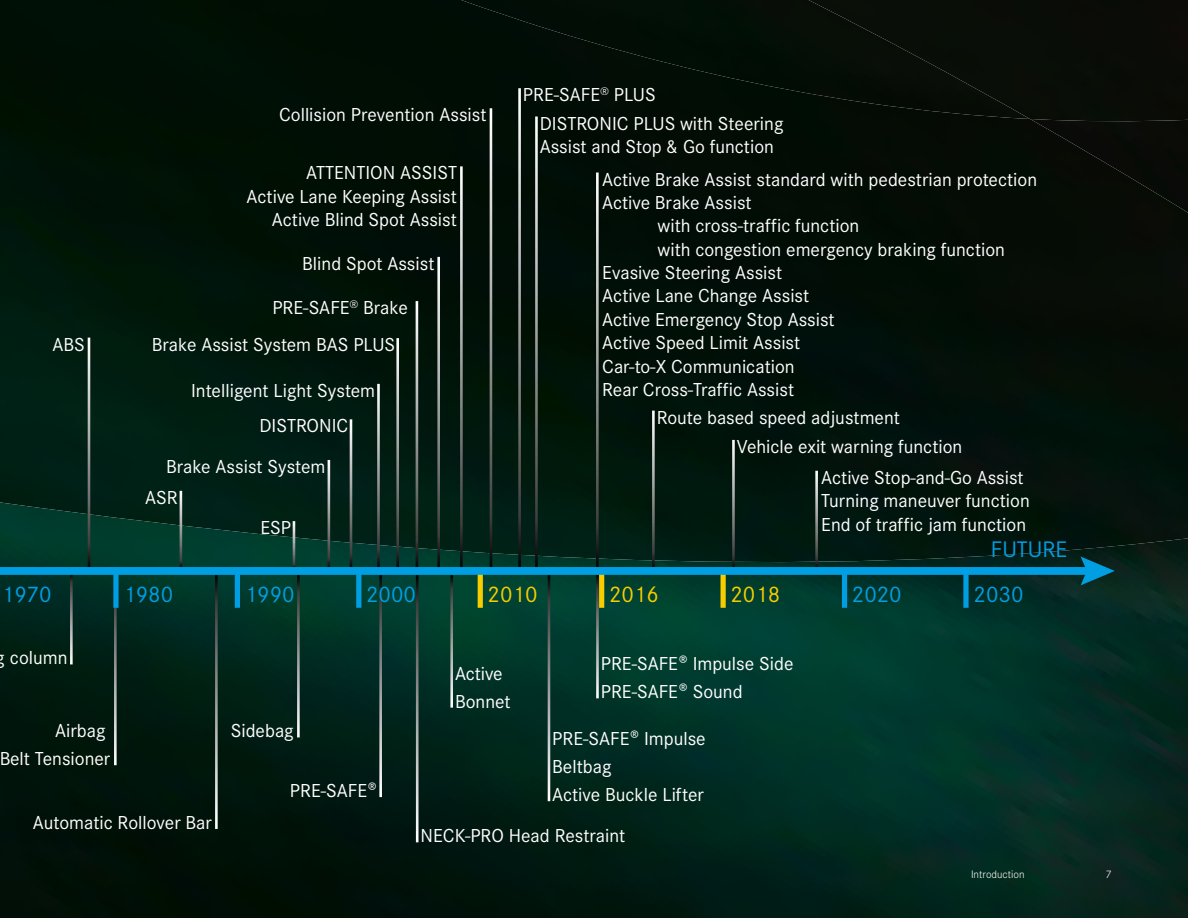
<style>
.page{position:relative;width:1188px;height:918px;background:#fff}
.page>*{position:absolute;margin:0;border:0;box-sizing:border-box;transform-origin:0 0}
.t1{font:23.4px "Daimler CS";color:#009ee3}
.t2{font:23.4px "Daimler CS";color:#f7cd00}
.t3{font:19.5px/28px "Daimler CS";color:#fff}
.t4{font:300 11.25px "Daimler CS";color:#fff}
</style>
<div class="page">
<img style="left:0;top:0;width:1188px;height:502px">
<img style="left:0;top:502px;width:1188px;height:416px">
<div style="left:0;top:0;width:25px;height:212px;background:#001005"></div>
<svg style="left:88px;top:338px;width:2px;height:229px"></svg>
<svg style="left:180px;top:491px;width:2px;height:76px"></svg>
<svg style="left:293px;top:521px;width:2px;height:46px"></svg>
<svg style="left:328px;top:460px;width:2px;height:107px"></svg>
<svg style="left:350px;top:419px;width:2px;height:148px"></svg>
<svg style="left:377px;top:384px;width:3px;height:183px"></svg>
<svg style="left:416px;top:301px;width:2px;height:266px"></svg>
<svg style="left:437px;top:257px;width:3px;height:310px"></svg>
<svg style="left:460px;top:166px;width:3px;height:401px"></svg>
<svg style="left:490px;top:108px;width:2px;height:459px"></svg>
<svg style="left:518px;top:88px;width:3px;height:479px"></svg>
<svg style="left:535px;top:117px;width:3px;height:450px"></svg>
<svg style="left:596px;top:173px;width:3px;height:394px"></svg>
<svg style="left:652px;top:411px;width:3px;height:156px"></svg>
<svg style="left:732px;top:440px;width:3px;height:127px"></svg>
<svg style="left:815px;top:471px;width:3px;height:96px"></svg>
<svg style="left:396px;top:338px;width:3px;height:229px"></svg>
<svg style="left:70px;top:575px;width:3px;height:89px"></svg>
<svg style="left:114px;top:608px;width:3px;height:157px"></svg>
<svg style="left:215px;top:575px;width:3px;height:254px"></svg>
<svg style="left:297px;top:575px;width:3px;height:162px"></svg>
<svg style="left:379px;top:575px;width:3px;height:222px"></svg>
<svg style="left:416px;top:575px;width:3px;height:267px"></svg>
<svg style="left:450px;top:575px;width:3px;height:133px"></svg>
<svg style="left:548px;top:575px;width:2px;height:226px"></svg>
<svg style="left:596px;top:575px;width:3px;height:123px"></svg>
<hr style="left:0;top:571px;width:1px;height:37px;background:#009ee3">
<div style="left:113px;top:571px;width:6px;height:37px;background:#009ee3"></div>
<div style="left:235px;top:571px;width:5px;height:37px;background:#009ee3"></div>
<div style="left:356px;top:571px;width:5px;height:37px;background:#009ee3"></div>
<div style="left:478px;top:571px;width:5px;height:37px;background:#f7cd00"></div>
<div style="left:599px;top:571px;width:5px;height:37px;background:#f7cd00"></div>
<div style="left:721px;top:571px;width:5px;height:37px;background:#f7cd00"></div>
<div style="left:842px;top:571px;width:5px;height:37px;background:#009ee3"></div>
<div style="left:963px;top:571px;width:6px;height:37px;background:#009ee3"></div>
<div style="left:0;top:567px;width:1092px;height:8px;background:#009ee3"></div>
<svg style="left:1081px;top:557px;width:34px;height:28px"></svg>
<p class="t3" style="left:53px;top:329px;width:34px">ABS</p>
<p class="t3" style="left:279px;top:99px;width:209px">Collision Prevention Assist</p>
<p class="t3" style="left:247px;top:160px;width:212px;line-height:23.4px;text-align:right">ATTENTION ASSIST<br>Active Lane Keeping Assist<br>Active Blind Spot Assist</p>
<p class="t3" style="left:302px;top:248px;width:134px">Blind Spot Assist</p>
<p class="t3" style="left:272px;top:292px;width:137px">PRE-SAFE<sup>®</sup> Brake</p>
<p class="t3" style="left:152px;top:329px;width:245px">Brake Assist System BAS PLUS</p>
<p class="t3" style="left:191px;top:375px;width:185px">Intelligent Light System</p>
<p class="t3" style="left:259px;top:411px;width:90px">DISTRONIC</p>
<p class="t3" style="left:166px;top:451px;width:161px">Brake Assist System</p>
<p class="t3" style="left:145px;top:482px;width:34px">ASR</p>
<p class="t3" style="left:260px;top:512px;width:32px">ESP</p>
<p class="t3" style="left:540px;top:79px;width:245px;text-indent:-17px">PRE-SAFE<sup>®</sup> PLUS<br>DISTRONIC PLUS with Steering</p>
<p class="t3" style="left:602px;top:129px;width:437px;line-height:32.5px;text-indent:-62px">Assist and Stop &amp; Go function<br>Active Brake Assist standard with pedestrian protection</p>
<p class="t3" style="left:602px;top:187px;width:151px">Active Brake Assist</p>
<p class="t3" style="left:658px;top:210px;width:203px">with cross-traffic function</p>
<p class="t3" style="left:658px;top:234px;width:349px">with congestion emergency braking function</p>
<p class="t3" style="left:602px;top:257px;width:181px">Evasive Steering Assist</p>
<p class="t3" style="left:602px;top:281px;width:208px">Active Lane Change Assist</p>
<p class="t3" style="left:602px;top:304px;width:234px">Active Emergency Stop Assist</p>
<p class="t3" style="left:602px;top:327px;width:199px">Active Speed Limit Assist</p>
<p class="t3" style="left:602px;top:351px;width:194px">Car-to-X Communication</p>
<p class="t3" style="left:602px;top:374px;width:193px">Rear Cross-Traffic Assist</p>
<p class="t3" style="left:737px;top:401px;width:227px;line-height:29.2px;text-indent:-80px">Route based speed adjustment<br>Vehicle exit warning function</p>
<p class="t3" style="left:821px;top:464px;width:210px;line-height:23.4px">Active Stop-and-Go Assist<br>Turning maneuver function<br>End of traffic jam function</p>
<p class="t1" style="left:991px;top:532px;width:78px">FUTURE</p>
<p class="t1" style="left:2px;top:577px;width:51px">1970</p>
<p class="t1" style="left:123px;top:577px;width:51px">1980</p>
<p class="t1" style="left:245px;top:577px;width:51px">1990</p>
<p class="t1" style="left:366px;top:577px;width:51px">2000</p>
<p class="t2" style="left:488px;top:577px;width:51px">2010</p>
<p class="t2" style="left:609px;top:577px;width:51px">2016</p>
<p class="t2" style="left:730px;top:577px;width:51px">2018</p>
<p class="t1" style="left:852px;top:577px;width:51px">2020</p>
<p class="t1" style="left:974px;top:577px;width:51px">2030</p>
<p class="t3" style="left:-4px;top:643px;width:73px">g column</p>
<p class="t3" style="left:-1px;top:715px;width:113px;text-align:right">Airbag<br>Belt Tensioner</p>
<p class="t3" style="left:33px;top:807px;width:181px">Automatic Rollover Bar</p>
<p class="t3" style="left:231px;top:716px;width:64px">Sidebag</p>
<p class="t3" style="left:290px;top:775px;width:88px">PRE-SAFE®</p>
<p class="t3" style="left:455px;top:658px;width:57px">Active<br>Bonnet</p>
<p class="t3" style="left:601px;top:648px;width:194px">PRE-SAFE® Impulse Side<br>PRE-SAFE® Sound</p>
<p class="t3" style="left:552px;top:723px;width:155px">PRE-SAFE® Impulse<br>Beltbag<br>Active Buckle Lifter</p>
<p class="t3" style="left:421px;top:820px;width:206px">NECK-PRO Head Restraint</p>
<p class="t4" style="left:971px;top:866px;width:55px">Introduction</p>
<p class="t4" style="left:1106px;top:866px;width:7px">7</p>
</div>
